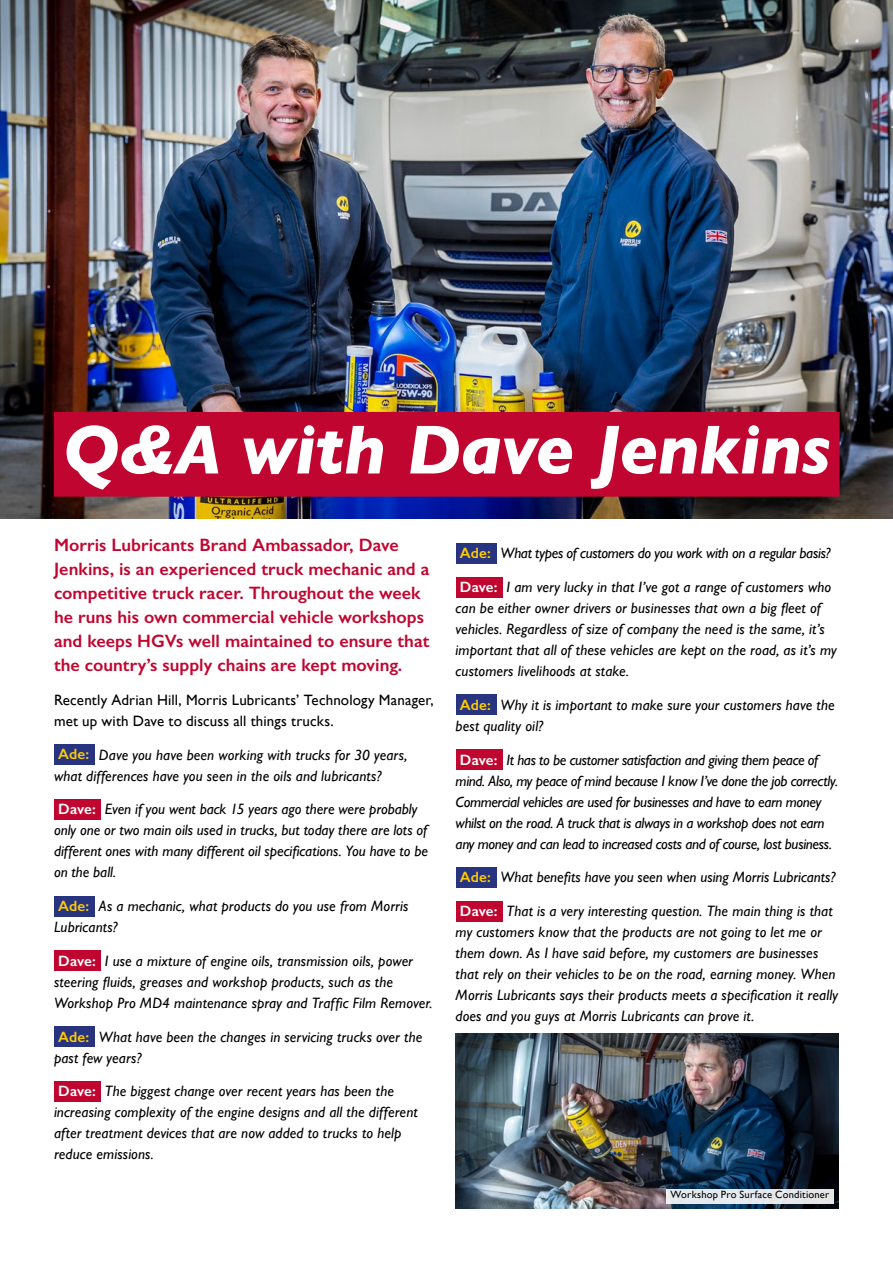
<style>
.page{position:relative;width:893px;height:1263px;background:#fff}
.page>*{position:absolute;margin:0;border:0;box-sizing:border-box;transform-origin:0 0}
.t1{font:italic 700 70.2px "Gill Sans";letter-spacing:-.01em;color:#fff}
.t2{font:600 18px/24px "Gill Sans";color:#c00630}
.t3{font:italic 15px/21px "Gill Sans";letter-spacing:.005em;color:#000}
.t4{font:italic 15px/21px "Gill Sans";letter-spacing:-.02em;color:#000}
.t5{font:15px/21px "Gill Sans";letter-spacing:.01em;color:#000}
.t6{font:600 15px "Gill Sans";letter-spacing:-.005em;color:#fff}
.t7{font:600 15px "Gill Sans";letter-spacing:.005em;color:#fecd00}
.t8{font:10.5px "Gill Sans";letter-spacing:.02em;color:#000}
</style>
<div class="page">
<img style="left:0;top:0;width:893px;height:519px">
<div style="left:54px;top:412px;width:786px;height:85px;background:#c00630"></div>
<div style="left:54px;top:744px;width:41px;height:21px;background:#283480"></div>
<div style="left:54px;top:799px;width:47px;height:20px;background:#c00630"></div>
<div style="left:54px;top:896px;width:41px;height:20px;background:#283480"></div>
<div style="left:54px;top:950px;width:47px;height:21px;background:#c00630"></div>
<div style="left:54px;top:1026px;width:41px;height:21px;background:#283480"></div>
<div style="left:54px;top:1081px;width:47px;height:20px;background:#c00630"></div>
<div style="left:456px;top:543px;width:40px;height:21px;background:#283480"></div>
<div style="left:456px;top:577px;width:46px;height:20px;background:#c00630"></div>
<div style="left:456px;top:695px;width:40px;height:20px;background:#283480"></div>
<div style="left:456px;top:749px;width:46px;height:21px;background:#c00630"></div>
<div style="left:456px;top:867px;width:40px;height:21px;background:#283480"></div>
<div style="left:456px;top:901px;width:46px;height:20px;background:#c00630"></div>
<img style="left:455px;top:1033px;width:384px;height:176px">
<div style="left:666px;top:1189px;width:168px;height:14px;background:#e5e9ec"></div>
<p class="t1" style="left:63px;top:409px;width:770px">Q&amp;A with Dave Jenkins</p>
<p class="t2" style="left:54px;top:533px;width:377px">Morris Lubricants Brand Ambassador, Dave Jenkins, is an experienced truck mechanic and a competitive truck racer. Throughout the week he runs his own commercial vehicle workshops and keeps HGVs well maintained to ensure that the country’s supply chains are kept moving.</p>
<p class="t5" style="left:54px;top:689px;width:381px">Recently Adrian Hill, Morris Lubricants’ Technology Manager, met up with Dave to discuss all things trucks.</p>
<p class="t7" style="left:58px;top:745px;width:32px">Ade:</p>
<p class="t3" style="left:54px;top:744px;width:355px;text-indent:45px">Dave you have been working with trucks for 30 years, what differences have you seen in the oils and lubricants?</p>
<p class="t6" style="left:58px;top:800px;width:39px">Dave:</p>
<p class="t3" style="left:54px;top:799px;width:375px;text-indent:51px">Even if you went back 15 years ago there were probably only one or two main oils used in trucks, but today there are lots of different ones with many different oil specifications. You have to be on the ball.</p>
<p class="t7" style="left:58px;top:897px;width:32px">Ade:</p>
<p class="t3" style="left:54px;top:895px;width:356px;text-indent:45px">As a mechanic, what products do you use from Morris<br>Lubricants?</p>
<p class="t6" style="left:58px;top:951px;width:39px">Dave:</p>
<p class="t3" style="left:54px;top:950px;width:380px;text-indent:51px">I use a mixture of engine oils, transmission oils, power steering fluids, greases and workshop products, such as the<br>Workshop Pro MD4 maintenance spray and Traffic Film Remover.</p>
<p class="t7" style="left:58px;top:1027px;width:32px">Ade:</p>
<p class="t3" style="left:54px;top:1026px;width:370px;text-indent:45px">What have been the changes in servicing trucks over the past few years?</p>
<p class="t6" style="left:58px;top:1082px;width:39px">Dave:</p>
<p class="t3" style="left:54px;top:1081px;width:365px;text-indent:51px">The biggest change over recent years has been the increasing complexity of the engine designs and all the different after treatment devices that are now added to trucks to help reduce emissions.</p>
<p class="t7" style="left:460px;top:544px;width:32px">Ade:</p>
<p class="t4" style="left:501px;top:543px;width:332px">What types of customers do you work with on a regular basis?</p>
<p class="t6" style="left:460px;top:578px;width:39px">Dave:</p>
<p class="t3" style="left:456px;top:577px;width:383px;text-indent:51px">I am very lucky in that I’ve got a range of customers who can be either owner drivers or businesses that own a big fleet of vehicles. Regardless of size of company the need is the same, it’s important that all of these vehicles are kept on the road, as it’s my customers livelihoods at stake.</p>
<p class="t7" style="left:460px;top:696px;width:32px">Ade:</p>
<p class="t3" style="left:456px;top:694px;width:381px;text-indent:45px">Why it is important to make sure your customers have the best quality oil?</p>
<p class="t6" style="left:460px;top:750px;width:39px">Dave:</p>
<p class="t4" style="left:456px;top:749px;width:384px;text-indent:51px">It has to be customer satisfaction and giving them peace of mind. Also, my peace of mind because I know I’ve done the job correctly.<br>Commercial vehicles are used for businesses and have to earn money whilst on the road. A truck that is always in a workshop does not earn any money and can lead to increased costs and of course, lost business.</p>
<p class="t7" style="left:460px;top:868px;width:32px">Ade:</p>
<p class="t3" style="left:501px;top:867px;width:336px">What benefits have you seen when using Morris Lubricants?</p>
<p class="t6" style="left:460px;top:902px;width:39px">Dave:</p>
<p class="t3" style="left:456px;top:901px;width:384px;text-indent:51px">That is a very interesting question. The main thing is that my customers know that the products are not going to let me or them down. As I have said before, my customers are businesses that rely on their vehicles to be on the road, earning money. When Morris Lubricants says their products meets a specification it really does and you guys at Morris Lubricants can prove it.</p>
<p class="t8" style="left:671px;top:1189px;width:160px">Workshop Pro Surface Conditioner</p>
</div>
